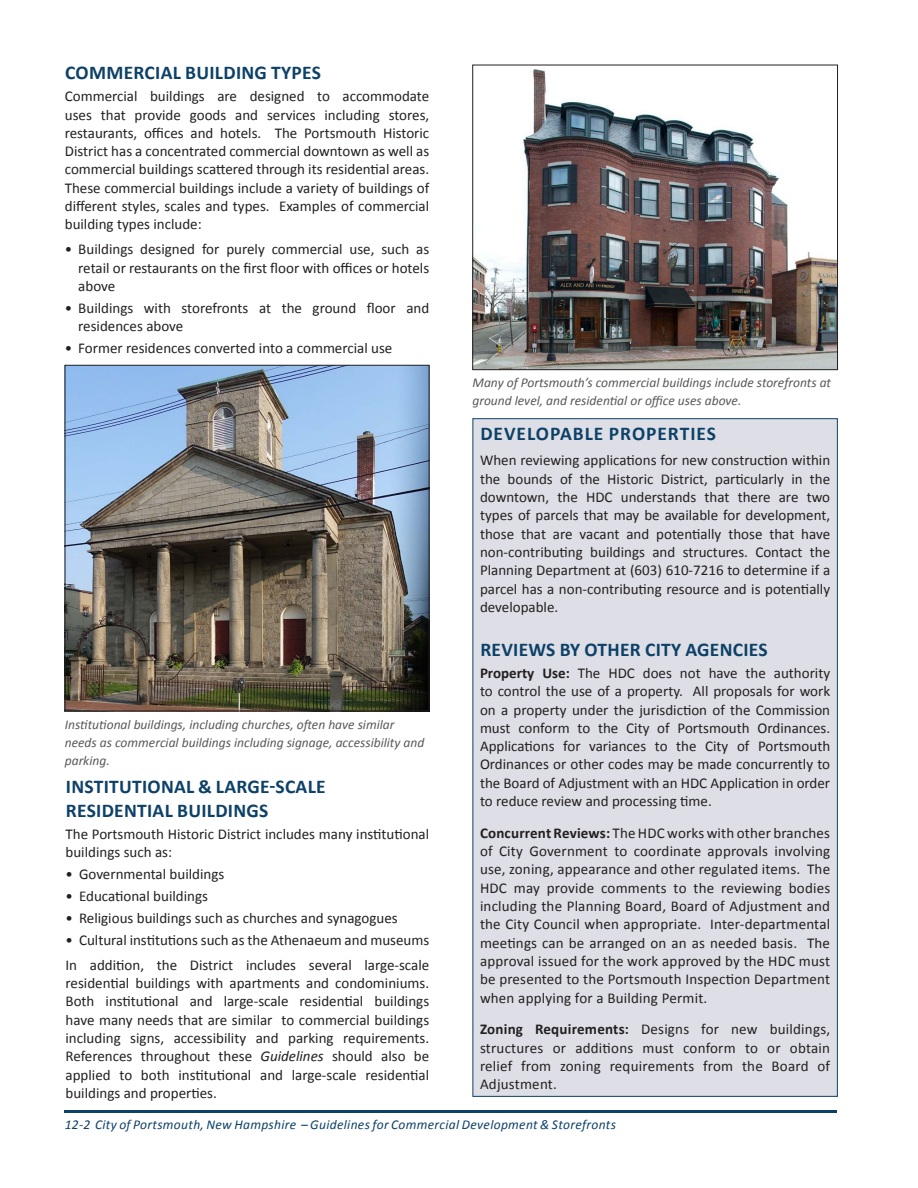
<style>
.page{position:relative;width:918px;height:1188px;background:#fff}
.page>*{position:absolute;margin:0;border:0;box-sizing:border-box;transform-origin:0 0}
.t1{font:700 19.5px/24px "Calibri";letter-spacing:.015em;color:#0d4168}
.t2{font:700 19.5px "Calibri";letter-spacing:.05em;color:#0d4168}
.t3{font:15px/18.3px "Calibri";color:#231f20;text-align:justify}
.t4{font:italic 13.5px/18px "Calibri";color:#57585a}
.t5{font:italic 13.5px "Calibri";letter-spacing:.025em;color:#0d4168}
.s1{font-style:italic}
.s2{font-weight:700}
</style>
<div class="page">
<hr style="left:65px;top:1110px;width:772px;height:2px;background:#0d4168">
<img style="left:474px;top:69px;width:362px;height:299px">
<div style="left:472px;top:65px;width:366px;height:305px;border:1px solid #231f20"></div>
<div style="left:473px;top:419px;width:364px;height:677px;background:#dedfe6"></div>
<img style="left:67px;top:367px;width:360px;height:342px">
<div style="left:65px;top:365px;width:364px;height:346px;border:1px solid #231f20"></div>
<h1 class="t1" style="left:65px;top:60px;width:256px">COMMERCIAL BUILDING TYPES</h1>
<p class="t3" style="left:65px;top:87px;width:366px">Commercial buildings are designed to accommodate uses that provide goods and services including stores, restaurants, offices and hotels. The Portsmouth Historic District has a concentrated commercial downtown as well as commercial buildings scattered through its residential areas.<br>These commercial buildings include a variety of buildings of different styles, scales and types. Examples of commercial building types include:</p>
<p class="t3" style="left:78px;top:240px;width:352px;text-indent:-14px">• Buildings designed for purely commercial use, such as retail or restaurants on the first floor with offices or hotels above</p>
<p class="t3" style="left:78px;top:298px;width:353px;text-indent:-14px">• Buildings with storefronts at the ground floor and residences above</p>
<p class="t3" style="left:65px;top:338px;width:329px">• Former residences converted into a commercial use</p>
<p class="t4" style="left:65px;top:715px;width:361px">Institutional buildings, including churches, often have similar needs as commercial buildings including signage, accessibility and parking.</p>
<h1 class="t1" style="left:66px;top:774px;width:261px">INSTITUTIONAL &amp; LARGE-SCALE<br>RESIDENTIAL BUILDINGS</h1>
<p class="t3" style="left:66px;top:825px;width:365px">The Portsmouth Historic District includes many institutional buildings such as:</p>
<p class="t3" style="left:66px;top:865px;width:160px">• Governmental buildings</p>
<p class="t3" style="left:66px;top:887px;width:144px">• Educational buildings</p>
<p class="t3" style="left:66px;top:908px;width:334px">• Religious buildings such as churches and synagogues</p>
<p class="t3" style="left:66px;top:927px;width:365px;line-height:25px">• Cultural institutions such as the Athenaeum and museums<br>In addition, the District includes several large-scale</p>
<p class="t3" style="left:66px;top:973px;width:365px">residential buildings with apartments and condominiums.<br>Both institutional and large-scale residential buildings have many needs that are similar to commercial buildings including signs, accessibility and parking requirements.<br>References throughout these <span class="s1">Guidelines</span> should also be applied to both institutional and large-scale residential buildings and properties.</p>
<p class="t4" style="left:472px;top:373px;width:360px">Many of Portsmouth’s commercial buildings include storefronts at ground level, and residential or office uses above.</p>
<h1 class="t2" style="left:480px;top:420px;width:236px">DEVELOPABLE PROPERTIES</h1>
<p class="t3" style="left:480px;top:451px;width:352px">When reviewing applications for new construction within the bounds of the Historic District, particularly in the downtown, the HDC understands that there are two types of parcels that may be available for development, those that are vacant and potentially those that have non-contributing buildings and structures. Contact the Planning Department at (603) 610-7216 to determine if a parcel has a non-contributing resource and is potentially developable.</p>
<h1 class="t1" style="left:480px;top:637px;width:12px">REVIEW</h1>
<h1 class="t1" style="left:546px;top:637px;width:223px">S BY OTHER CITY AGENCIES</h1>
<p class="t3" style="left:480px;top:663px;width:352px"><span class="s2">PROPERTY USE:</span> The HDC does not have the authority to control the use of a property. All proposals for work on a property under the jurisdiction of the Commission must conform to the City of Portsmouth Ordinances.<br>Applications for variances to the City of Portsmouth Ordinances or other codes may be made concurrently to the Board of Adjustment with an HDC Application in order to reduce review and processing time.</p>
<p class="t3" style="left:480px;top:823px;width:352px"><span class="s2">CONCURRENT REVIEWS:</span> The HDC works with other branches of City Government to coordinate approvals involving use, zoning, appearance and other regulated items. The HDC may provide comments to the reviewing bodies including the Planning Board, Board of Adjustment and the City Council when appropriate. Inter-departmental meetings can be arranged on an as needed basis. The approval issued for the work approved by the HDC must be presented to the Portsmouth Inspection Department when applying for a Building Permit.</p>
<p class="t3" style="left:480px;top:1020px;width:352px"><span class="s2">ZONING REQUIREMENTS:</span> Designs for new buildings, structures or additions must conform to or obtain relief from zoning requirements from the Board of Adjustment.</p>
<p class="t5" style="left:65px;top:1115px;width:553px">12-2 City of Portsmouth, New Hampshire – Guidelines for Commercial Development &amp; Storefronts</p>
</div>
